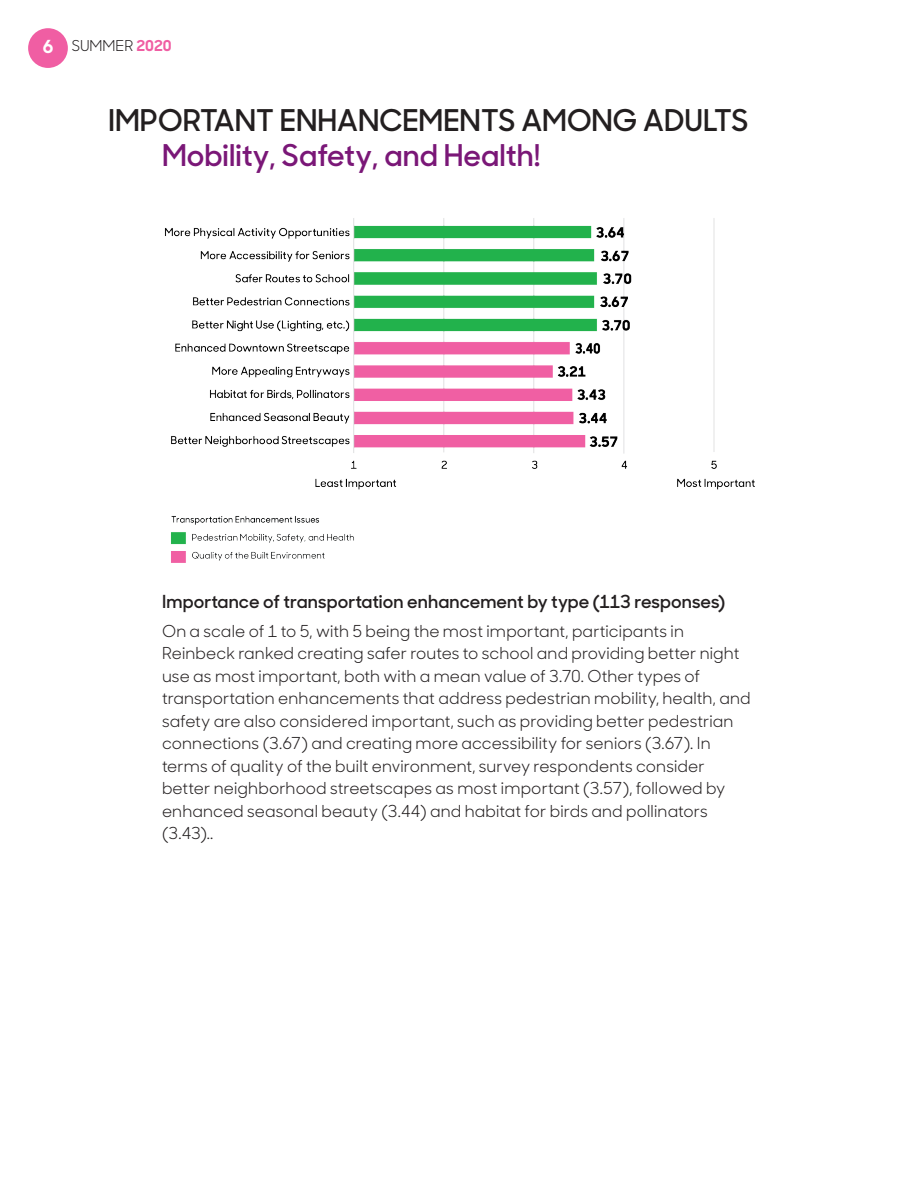
<style>
.page{position:relative;width:918px;height:1188px;background:#fff}
.page>*{position:absolute;margin:0;border:0;box-sizing:border-box;transform-origin:0 0}
.HEADING{font:600 30px "Sharp Sans No 1";color:#231f20}
.Heading_1{font:600 30px "Sharp Sans No 1";color:#7a1777}
.Heading_2{font:600 18px "Sharp Sans No 1";color:#231f20}
.Body_Text{font:16.5px/22.5px "Sharp Sans No 1";letter-spacing:.01em;color:#231f20}
.t1{font:15px "Sharp Sans No 1";color:#231f20}
.s1{font-weight:700;font-size:18px;color:#fff}
.s2{font-weight:700;color:#f05ea3}
</style>
<div class="page">
<div style="left:28px;top:28px;width:40px;height:40px;background:#f05ea3;border-radius:50%"></div>
<img style="left:171px;top:516px;width:183px;height:47px">
<img style="left:165px;top:218px;width:590px;height:272px">
<p class="t1" style="left:43px;top:34px;width:130px"><span class="s1">6</span> SUMMER <span class="s2">2020</span></p>
<p class="HEADING" style="left:108px;top:96px;width:642px">IMPORTANT ENHANCEMENTS AMONG ADULTS</p>
<p class="Heading_1" style="left:162px;top:132px;width:380px">Mobility, Safety, and Health!</p>
<p class="Heading_2" style="left:162px;top:587px;width:565px">Importance of transportation enhancement by type (113 responses)</p>
<p class="Body_Text" style="left:162px;top:618px;width:590px">On a scale of 1 to 5, with 5 being the most important, participants in Reinbeck ranked creating safer routes to school and providing better night use as most important, both with a mean value of 3.70. Other types of transportation enhancements that address pedestrian mobility, health, and safety are also considered important, such as providing better pedestrian connections (3.67) and creating more accessibility for seniors (3.67). In terms of quality of the built environment, survey respondents consider better neighborhood streetscapes as most important (3.57), followed by enhanced seasonal beauty (3.44) and habitat for birds and pollinators (3.43)..</p>
</div>
